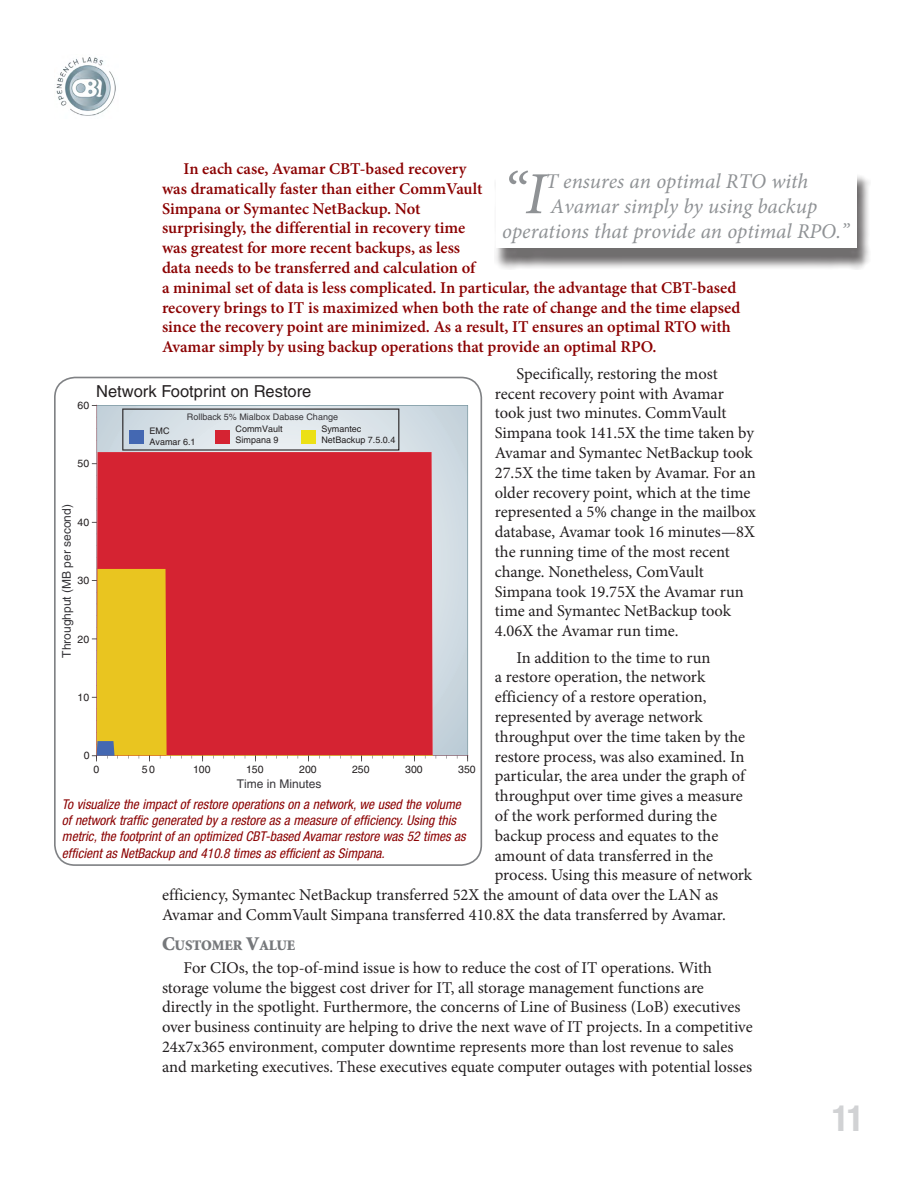
<style>
.page{position:relative;width:918px;height:1188px;background:#fff}
.page>*{position:absolute;margin:0;border:0;box-sizing:border-box;transform-origin:0 0}
.Quote_Silver{font:italic 59.85px "Minion Pro";color:#8f9295}
.t1{font:700 condensed 36px "Helvetica Neue LT Std";color:#d1d2d4}
.Quote_Silver-2{font:italic 21px "Minion Pro";color:#8f9295}
.Body_Copy{font:16.5px/19.8px "Minion Pro";letter-spacing:-.005em;color:#231f20}
.Normal_Highlight{font:600 16.5px/19.8px "Minion Pro";color:#8b0202}
.Image{font:16.5px "Helvetica";color:#231f20}
.Section_header{font:900 14.7px "Minion Std";color:#76787b}
.t2{font:italic condensed 13.5px/16.2px "Helvetica Neue LT Std";color:#8b0202}
.Image-2{font:12px "Helvetica";color:#363539}
.Image-3{font:10.5px "Helvetica";color:#231f20}
.Image-4{font:9px/10.8px "Helvetica";color:#231f20}
.Image-5{font:9px "Helvetica";color:#363539}
.s1{font-size:19.5px}
</style>
<div class="page">
<img style="left:56px;top:57px;width:60px;height:59px">
<div style="left:494px;top:173px;width:377px;height:97px;background:#231f20;opacity:.65"></div>
<div style="left:497px;top:167px;width:360px;height:81px;background:#fff"></div>
<svg style="left:96px;top:405px;width:372px;height:351px;fill:#cedae2"></svg>
<div style="left:97px;top:452px;width:336px;height:117px;background:#d52332"></div>
<svg style="left:92px;top:569px;width:345px;height:192px"></svg>
<svg style="left:122px;top:409px;width:277px;height:42px"></svg>
<div style="left:129px;top:430px;width:14px;height:13px;background:#4468b2"></div>
<div style="left:215px;top:430px;width:14px;height:13px;background:#d52332"></div>
<div style="left:301px;top:430px;width:14px;height:13px;background:#ece015"></div>
<div style="left:54px;top:377px;width:428px;height:489px;border:2px solid #808285;border-radius:20px"></div>
<p class="Normal_Highlight" style="left:162px;top:159px;width:580px;text-indent:22px">In each case, Avamar CBT-based recovery<br>was dramatically faster than either CommVault<br>Simpana or Symantec NetBackup. Not<br>surprisingly, the differential in recovery time<br>was greatest for more recent backups, as less<br>data needs to be transferred and calculation of<br>a minimal set of data is less complicated. In particular, the advantage that CBT-based recovery brings to IT is maximized when both the rate of change and the time elapsed since the recovery point are minimized. As a result, IT ensures an optimal RTO with Avamar simply by using backup operations that provide an optimal RPO.</p>
<p class="Body_Copy" style="left:495px;top:364px;width:263px;text-indent:22px">Specifically, restoring the most recent recovery point with Avamar took just two minutes. CommVault Simpana took 141.5X the time taken by Avamar and Symantec NetBackup took 27.5X the time taken by Avamar. For an older recovery point, which at the time represented a 5% change in the mailbox database, Avamar took 16 minutes—8X the running time of the most recent change. Nonetheless, ComVault Simpana took 19.75X the Avamar run time and Symantec NetBackup took 4.06X the Avamar run time.</p>
<p class="Body_Copy" style="left:516px;top:648px;width:196px">In addition to the time to run</p>
<p class="Body_Copy" style="left:495px;top:667px;width:212px">a restore operation, the network</p>
<p class="Body_Copy" style="left:495px;top:687px;width:213px">efficiency of a restore operation,</p>
<p class="Body_Copy" style="left:495px;top:707px;width:209px">represented by average network</p>
<p class="Body_Copy" style="left:495px;top:727px;width:252px">throughput over the time taken by the</p>
<p class="Body_Copy" style="left:495px;top:747px;width:251px">restore process, was also examined. In</p>
<p class="Body_Copy" style="left:495px;top:766px;width:252px">particular, the area under the graph of</p>
<p class="Body_Copy" style="left:495px;top:786px;width:250px">throughput over time gives a measure</p>
<p class="Body_Copy" style="left:495px;top:806px;width:224px">of the work performed during the</p>
<p class="Body_Copy" style="left:495px;top:826px;width:225px">backup process and equates to the</p>
<p class="Body_Copy" style="left:495px;top:846px;width:220px">amount of data transferred in the</p>
<p class="Body_Copy" style="left:495px;top:865px;width:259px">process. Using this measure of network</p>
<p class="Body_Copy" style="left:162px;top:885px;width:558px">efficiency, Symantec NetBackup transferred 52X the amount of data over the LAN as</p>
<p class="Body_Copy" style="left:162px;top:905px;width:565px">Avamar and CommVault Simpana transferred 410.8X the data transferred by Avamar.</p>
<p class="Section_header" style="left:162px;top:938px;width:135px"><span class="s1">C</span>USTOMER <span class="s1">V</span>ALUE</p>
<p class="Body_Copy" style="left:162px;top:958px;width:592px;text-indent:22px">For CIOs, the top-of-mind issue is how to reduce the cost of IT operations. With storage volume the biggest cost driver for IT, all storage management functions are directly in the spotlight. Furthermore, the concerns of Line of Business (LoB) executives over business continuity are helping to drive the next wave of IT projects. In a competitive 24x7x365 environment, computer downtime represents more than lost revenue to sales and marketing executives. These executives equate computer outages with potential losses</p>
<p class="Quote_Silver" style="left:502px;top:153px;width:45px">“I</p>
<p class="Quote_Silver-2" style="left:545px;top:167px;width:264px">T ensures an optimal RTO with</p>
<p class="Quote_Silver-2" style="left:551px;top:192px;width:268px">Avamar simply by using backup</p>
<p class="Quote_Silver-2" style="left:502px;top:217px;width:348px">operations that provide an optimal RPO.”</p>
<p class="Image" style="left:96px;top:382px;width:217px">Network Footprint on Restore</p>
<p class="Image-3" style="left:78px;top:399px;width:13px">60</p>
<p class="Image-5" style="left:187px;top:412px;width:153px">Rollback 5% Mialbox Dabase Change</p>
<p class="Image-4" style="left:150px;top:426px;width:48px">EMC<br>Avamar 6.1</p>
<p class="Image-4" style="left:236px;top:424px;width:49px">CommVault<br>Simpana 9</p>
<p class="Image-4" style="left:321px;top:424px;width:76px">Symantec<br>NetBackup 7.5.0.4</p>
<p class="Image-3" style="left:78px;top:458px;width:13px">50</p>
<p class="Image-2" style="left:60px;top:658px;width:155px;rotate:-90deg">Throughput (MB per second)</p>
<p class="Image-3" style="left:78px;top:516px;width:13px">40</p>
<p class="Image-3" style="left:78px;top:575px;width:13px">30</p>
<p class="Image-3" style="left:78px;top:633px;width:13px">20</p>
<p class="Image-3" style="left:78px;top:691px;width:13px">10</p>
<p class="Image-3" style="left:84px;top:749px;width:7px">0</p>
<p class="Image-3" style="left:93px;top:763px;width:7px">0</p>
<p class="Image-3" style="left:142px;top:763px;width:15px">50</p>
<p class="Image-3" style="left:193px;top:763px;width:19px">100</p>
<p class="Image-3" style="left:246px;top:763px;width:19px">150</p>
<p class="Image-3" style="left:299px;top:763px;width:19px">200</p>
<p class="Image-3" style="left:352px;top:763px;width:19px">250</p>
<p class="Image-3" style="left:405px;top:763px;width:19px">300</p>
<p class="Image-3" style="left:458px;top:763px;width:19px">350</p>
<p class="Image-2" style="left:237px;top:777px;width:86px">Time in Minutes</p>
<p class="t2" style="left:62px;top:796px;width:405px">To visualize the impact of restore operations on a network, we used the volume of network traffic generated by a restore as a measure of efficiency. Using this metric, the footprint of an optimized CBT-based Avamar restore was 52 times as efficient as NetBackup and 410.8 times as efficient as Simpana.</p>
<h2 class="t1" style="left:832px;top:1097px;width:34px">11</h2>
</div>
